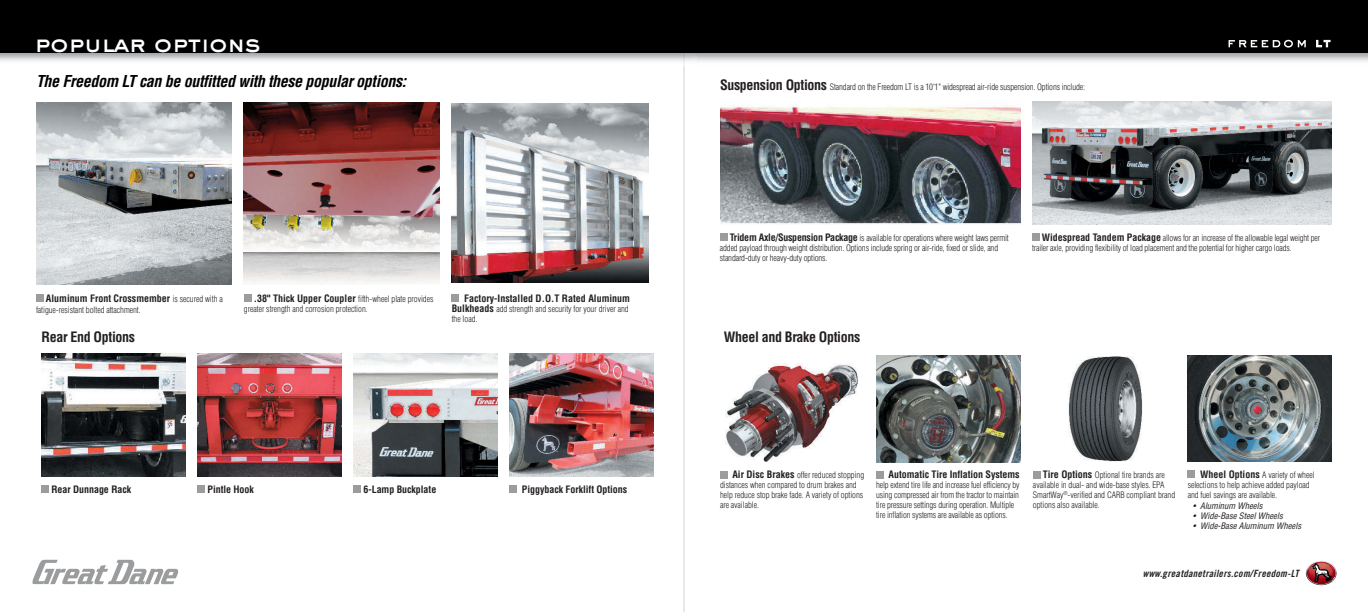
<style>
.page{position:relative;width:1368px;height:612px;background:#fff}
.page>*{position:absolute;margin:0;border:0;box-sizing:border-box;transform-origin:0 0}
.t1{font:800 24px "Sackers Gothic Std";letter-spacing:-.06em;color:#fff}
.t2{font:italic 700 condensed 16px "Helvetica";letter-spacing:-.02em;color:#000}
.t3{font:700 condensed 14px "Helvetica";letter-spacing:-.025em;color:#231f20}
.t4{font:700 condensed 10px "Helvetica";letter-spacing:-.005em;color:#231f20}
.t5{font:10px "Trade Gothic Bold Cond Twenty Obl";letter-spacing:.03em;color:#231f20}
.t6{font:300 condensed 8.7px/10px "Helvetica";letter-spacing:-.015em;color:#231f20}
.t7{font:italic condensed 8.7px "Helvetica";color:#231f20}
.s1{font-weight:700;font-size:14px}
.s2{font-weight:700;font-size:10px}
.s3{font-weight:300;font-size:8.7px}
</style>
<div class="page">
<div style="left:1032px;top:233px;width:7px;height:8px;background:#9a9c9e"></div>
<div style="left:720px;top:233px;width:7px;height:8px;background:#9a9c9e"></div>
<div style="left:42px;top:485px;width:7px;height:8px;background:#9a9c9e"></div>
<div style="left:198px;top:485px;width:7px;height:8px;background:#9a9c9e"></div>
<div style="left:354px;top:485px;width:7px;height:8px;background:#9a9c9e"></div>
<div style="left:510px;top:485px;width:7px;height:8px;background:#9a9c9e"></div>
<img style="left:197px;top:353px;width:145px;height:124px">
<img style="left:353px;top:353px;width:144px;height:124px">
<img style="left:509px;top:353px;width:145px;height:124px">
<img style="left:720px;top:106px;width:301px;height:119px">
<img style="left:1032px;top:102px;width:300px;height:123px">
<img style="left:42px;top:353px;width:144px;height:124px">
<img style="left:876px;top:356px;width:145px;height:106px">
<div style="left:720px;top:471px;width:7px;height:7px;background:#9a9c9e"></div>
<div style="left:876px;top:471px;width:8px;height:7px;background:#9a9c9e"></div>
<img style="left:726px;top:364px;width:132px;height:98px">
<img style="left:1068px;top:356px;width:74px;height:105px">
<img style="left:1188px;top:355px;width:144px;height:107px">
<div style="left:452px;top:294px;width:7px;height:8px;background:#9a9c9e"></div>
<img style="left:452px;top:103px;width:196px;height:179px">
<div style="left:1188px;top:470px;width:7px;height:8px;background:#9a9c9e"></div>
<svg style="left:1306px;top:561px;width:31px;height:24px"></svg>
<div style="left:1033px;top:471px;width:7px;height:7px;background:#9a9c9e"></div>
<svg style="left:32px;top:560px;width:146px;height:24px"></svg>
<img style="left:36px;top:102px;width:196px;height:182px">
<div style="left:36px;top:294px;width:7px;height:8px;background:#9a9c9e"></div>
<img style="left:244px;top:102px;width:196px;height:181px">
<div style="left:244px;top:294px;width:7px;height:8px;background:#9a9c9e"></div>
<hr style="left:684px;top:0;width:1px;height:612px;background:#d1d3d4">
<img style="left:697px;top:52px;width:671px;height:10px">
<div style="left:684px;top:0;width:684px;height:52px;background:#000"></div>
<svg style="left:1229px;top:40px;width:77px;height:8px"></svg>
<svg style="left:1316px;top:40px;width:15px;height:8px"></svg>
<img style="left:0;top:52px;width:684px;height:13px">
<svg style="left:684px;top:52px;width:13px;height:13px"></svg>
<div style="left:0;top:0;width:684px;height:52px;background:#000"></div>
<h1 class="t1" style="left:34px;top:34px;width:229px">popular options</h1>
<h2 class="t2" style="left:36px;top:72px;width:372px">The Freedom LT can be outfitted with these popular options:</h2>
<p class="t6" style="left:720px;top:82px;width:367px"><span class="s1">Suspension Options</span> Standard on the Freedom LT is a 10'1" widespread air-ride suspension. Options include:</p>
<p class="t6" style="left:720px;top:233px;width:290px;text-indent:10px"><span class="s2">Tridem Axle/Suspension Package</span> is available for operations where weight laws permit added payload through weight distribution. Options include spring or air-ride, fixed or slide, and standard-duty or heavy-duty options.</p>
<p class="t6" style="left:1032px;top:233px;width:290px;text-indent:10px"><span class="s2">Widespread Tandem Package</span> allows for an increase of the allowable legal weight per trailer axle, providing flexibility of load placement and the potential for higher cargo loads.</p>
<p class="t6" style="left:730px;top:243px;width:131px"><span class="s2">Tridem</span> Spring or Air-Ride, F xed r Slide</p>
<p class="t4" style="left:1042px;top:241px;width:128px">Quad – Tridem with Fourth Axle</p>
<p class="t4" style="left:46px;top:292px;width:178px">Aluminum Front Crossmember <span class="s3">is secured with a</span></p>
<p class="t6" style="left:36px;top:305px;width:106px">fatigue-resistant bolted attachment.</p>
<p class="t6" style="left:244px;top:294px;width:191px;text-indent:10px"><span class="s2">.38" Thick Upper Coupler</span> fifth-wheel plate provides greater strength and corrosion protection.</p>
<p class="t4" style="left:464px;top:292px;width:167px">Factory-Installed D.O.T Rated Aluminum</p>
<p class="t6" style="left:452px;top:304px;width:179px"><span class="s2">Bulkheads</span> add strength and security for your driver and the load.</p>
<h3 class="t3" style="left:42px;top:329px;width:95px">Rear End Options</h3>
<h3 class="t3" style="left:724px;top:329px;width:138px">Wheel and Brake Options</h3>
<p class="t4" style="left:52px;top:483px;width:81px">Rear Dunnage Rack</p>
<p class="t4" style="left:208px;top:483px;width:48px">Pintle Hook</p>
<p class="t4" style="left:364px;top:483px;width:74px">6-Lamp Buckplate</p>
<p class="t4" style="left:522px;top:483px;width:107px">Piggyback Forklift Options</p>
<p class="t6" style="left:1188px;top:470px;width:128px;text-indent:12px"><span class="s2">Wheel Options</span> A variety of wheel selections to help achieve added payload and fuel savings are available.</p>
<p class="t7" style="left:1193px;top:501px;width:71px">• Aluminum Wheels</p>
<p class="t7" style="left:1193px;top:511px;width:91px">• Wide-Base Steel Wheels</p>
<p class="t7" style="left:1193px;top:521px;width:110px">• Wide-Base Aluminum Wheels</p>
<p class="t6" style="left:1033px;top:470px;width:144px;text-indent:10px"><span class="s2">Tire Options</span> Optional tire brands are available in dual- and wide-base styles. EPA SmartWay<sup>®</sup>-verified and CARB compliant brand options also available.</p>
<p class="t6" style="left:720px;top:470px;width:146px;text-indent:12px"><span class="s2">Air Disc Brakes</span> offer reduced stopping distances when compared to drum brakes and help reduce stop brake fade. A variety of options are available.</p>
<p class="t4" style="left:889px;top:469px;width:133px">Automatic Tire Inflation Systems</p>
<p class="t4" style="left:730px;top:470px;width:81px">Rear Dunnage Rack</p>
<p class="t4" style="left:886px;top:470px;width:48px">Pin le Hook</p>
<p class="t4" style="left:1042px;top:470px;width:68px">Rolling Tail Pipe</p>
<p class="t4" style="left:1200px;top:470px;width:76px">Piggyback Options</p>
<p class="t6" style="left:876px;top:480px;width:145px">help extend tire life and increase fuel efficiency by using compressed air from the tractor to maintain tire pressure settings during operation. Multiple tire inflation systems are available as options.</p>
<p class="t5" style="left:1143px;top:570px;width:157px">www.greatdanetrailers.com/Freedom-LT</p>
</div>
